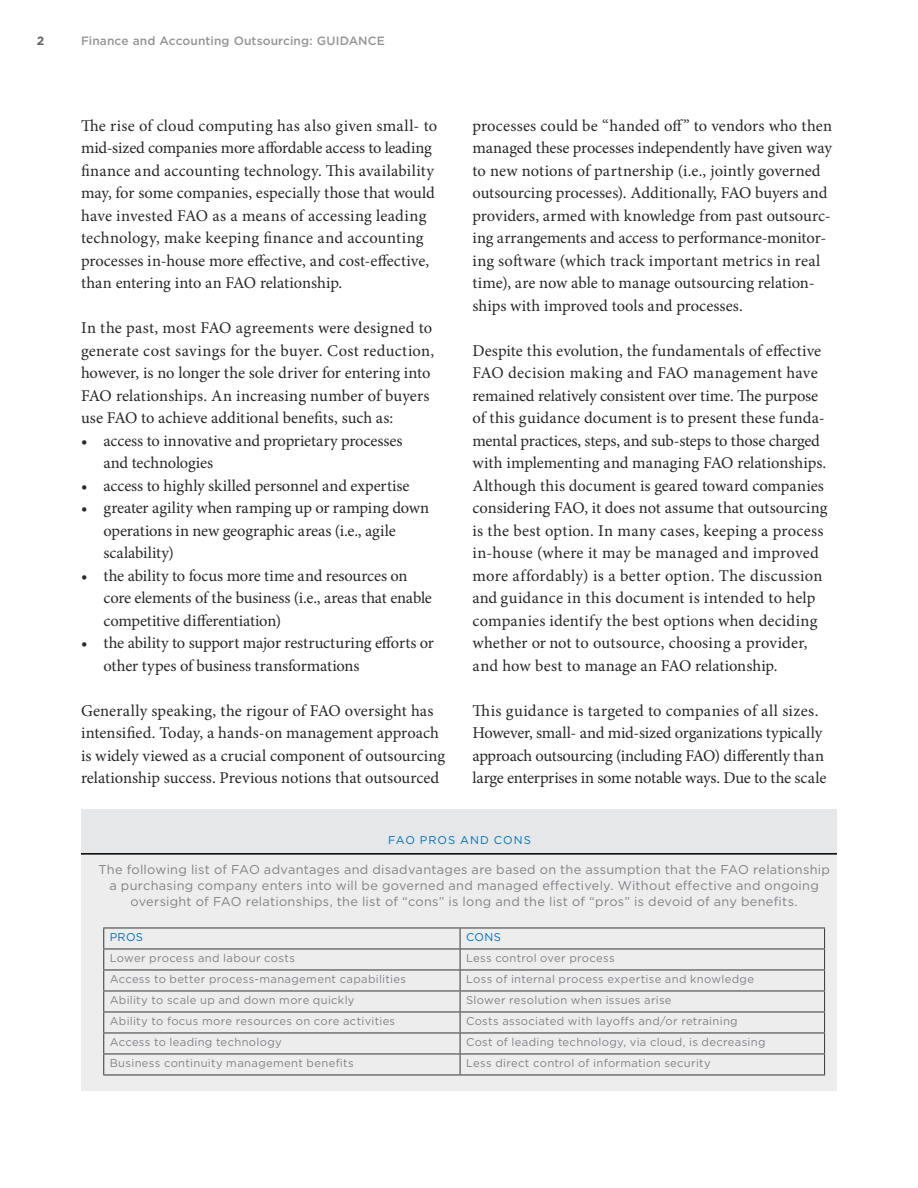
<style>
.page{position:relative;width:918px;height:1188px;background:#fff}
.page>*{position:absolute;margin:0;border:0;box-sizing:border-box;transform-origin:0 0}
.t1{font:16.5px/22.5px "Minion Pro";letter-spacing:.005em;color:#292829}
.t2{font:16.5px/22.5px "Minion Pro";letter-spacing:-.015em;color:#292829}
.t3{font:12.75px/15.8px "Gotham";letter-spacing:.02em;color:#808285;text-align:center}
.t4{font:500 12px "Gotham";letter-spacing:.01em;color:#939598}
.t5{font:700 12px "Gotham";color:#636466}
.t6{font:11.25px "Gotham";letter-spacing:.03em;color:#808285}
.t7{font:11.25px "Gotham";letter-spacing:.09em;color:#006fba}
.t8{font:11.25px "Gotham";letter-spacing:.065em;color:#006fba}
</style>
<div class="page">
<div style="left:81px;top:855px;width:756px;height:235px;background:#ededee"></div>
<hr style="left:103px;top:927px;width:357px;height:2px;background:#414042">
<hr style="left:460px;top:927px;width:365px;height:2px;background:#414042">
<hr style="left:103px;top:948px;width:357px;height:2px;background:#414042">
<hr style="left:460px;top:948px;width:365px;height:2px;background:#414042">
<hr style="left:103px;top:969px;width:357px;height:2px;background:#414042">
<hr style="left:460px;top:969px;width:365px;height:2px;background:#414042">
<hr style="left:103px;top:990px;width:357px;height:2px;background:#414042">
<hr style="left:460px;top:990px;width:365px;height:2px;background:#414042">
<hr style="left:103px;top:1011px;width:357px;height:2px;background:#414042">
<hr style="left:460px;top:1011px;width:365px;height:2px;background:#414042">
<hr style="left:103px;top:1032px;width:357px;height:2px;background:#414042">
<hr style="left:460px;top:1032px;width:365px;height:2px;background:#414042">
<hr style="left:103px;top:1053px;width:357px;height:2px;background:#414042">
<svg style="left:103px;top:929px;width:1px;height:145px"></svg>
<hr style="left:460px;top:1053px;width:365px;height:2px;background:#414042">
<svg style="left:460px;top:929px;width:1px;height:145px"></svg>
<svg style="left:824px;top:929px;width:1px;height:145px"></svg>
<hr style="left:103px;top:1074px;width:357px;height:2px;background:#414042">
<hr style="left:460px;top:1074px;width:365px;height:2px;background:#414042">
<div style="left:81px;top:809px;width:756px;height:46px;background:#e6e7e8"></div>
<hr style="left:81px;top:853px;width:756px;height:2px;background:#000">
<p class="t5" style="left:37px;top:33px;width:9px">2</p>
<p class="t4" style="left:81px;top:33px;width:305px">Finance and Accounting Outsourcing: GUIDANCE</p>
<p class="t1" style="left:81px;top:114px;width:358px">The rise of cloud computing has also given small- to mid-sized companies more affordable access to leading finance and accounting technology. This availability may, for some companies, especially those that would have invested FAO as a means of accessing leading technology, make keeping finance and accounting processes in-house more effective, and cost-effective, than entering into an FAO relationship.</p>
<p class="t1" style="left:81px;top:317px;width:355px">In the past, most FAO agreements were designed to generate cost savings for the buyer. Cost reduction, however, is no longer the sole driver for entering into FAO relationships. An increasing number of buyers use FAO to achieve additional benefits, such as:</p>
<p class="t1" style="left:104px;top:429px;width:300px;text-indent:-23px">• access to innovative and proprietary processes and technologies</p>
<p class="t1" style="left:81px;top:474px;width:330px">• access to highly skilled personnel and expertise</p>
<p class="t1" style="left:104px;top:497px;width:327px;text-indent:-23px">• greater agility when ramping up or ramping down operations in new geographic areas (i.e., agile scalability)</p>
<p class="t2" style="left:104px;top:564px;width:330px;text-indent:-23px">• the ability to focus more time and resources on core elements of the business (i.e., areas that enable competitive differentiation)</p>
<p class="t1" style="left:104px;top:632px;width:332px;text-indent:-23px">• the ability to support major restructuring efforts or other types of business transformations</p>
<p class="t1" style="left:81px;top:699px;width:366px">Generally speaking, the rigour of FAO oversight has intensified. Today, a hands-on management approach is widely viewed as a crucial component of outsourcing relationship success. Previous notions that outsourced</p>
<p class="t1" style="left:472px;top:114px;width:361px">processes could be “handed off” to vendors who then managed these processes independently have given way to new notions of partnership (i.e., jointly governed outsourcing processes). Additionally, FAO buyers and providers, armed with knowledge from past outsourc&shy;ing arrangements and access to performance-monitor&shy;ing software (which track important metrics in real time), are now able to manage outsourcing relation&shy;ships with improved tools and processes.</p>
<p class="t1" style="left:472px;top:339px;width:356px">Despite this evolution, the fundamentals of effective FAO decision making and FAO management have remained relatively consistent over time. The purpose of this guidance document is to present these funda&shy;mental practices, steps, and sub-steps to those charged with implementing and managing FAO relationships.<br>Although this document is geared toward companies considering FAO, it does not assume that outsourcing is the best option. In many cases, keeping a process in-house (where it may be managed and improved more affordably) is a better option. The discussion and guidance in this document is intended to help companies identify the best options when deciding whether or not to outsource, choosing a provider, and how best to manage an FAO relationship.</p>
<p class="t1" style="left:472px;top:699px;width:356px">This guidance is targeted to companies of all sizes.<br>However, small- and mid-sized organizations typically approach outsourcing (including FAO) differently than large enterprises in some notable ways. Due to the scale</p>
<p class="t7" style="left:388px;top:833px;width:144px">FAO PROS AND CONS</p>
<p class="t3" style="left:98px;top:862px;width:733px">The following list of FAO advantages and disadvantages are based on the assumption that the FAO relationship a purchasing company enters into will be governed and managed effectively. Without effective and ongoing oversight of FAO relationships, the list of “cons” is long and the list of “pros” is devoid of any benefits.</p>
<p class="t8" style="left:110px;top:930px;width:35px">PROS</p>
<p class="t8" style="left:466px;top:930px;width:37px">CONS</p>
<p class="t6" style="left:110px;top:951px;width:187px">Lower process and labour costs</p>
<p class="t6" style="left:466px;top:951px;width:150px">Less control over process</p>
<p class="t6" style="left:110px;top:972px;width:298px">Access to better process-management capabilities</p>
<p class="t6" style="left:466px;top:972px;width:289px">Loss of internal process expertise and knowledge</p>
<p class="t6" style="left:110px;top:993px;width:246px">Ability to scale up and down more quickly</p>
<p class="t6" style="left:466px;top:993px;width:207px">Slower resolution when issues arise</p>
<p class="t6" style="left:110px;top:1014px;width:287px">Ability to focus more resources on core activities</p>
<p class="t6" style="left:466px;top:1014px;width:273px">Costs associated with layoffs and/or retraining</p>
<p class="t6" style="left:110px;top:1035px;width:174px">Access to leading technology</p>
<p class="t6" style="left:466px;top:1035px;width:301px">Cost of leading technology, via cloud, is decreasing</p>
<p class="t6" style="left:110px;top:1056px;width:245px">Business continuity management benefits</p>
<p class="t6" style="left:466px;top:1056px;width:246px">Less direct control of information security</p>
</div>
